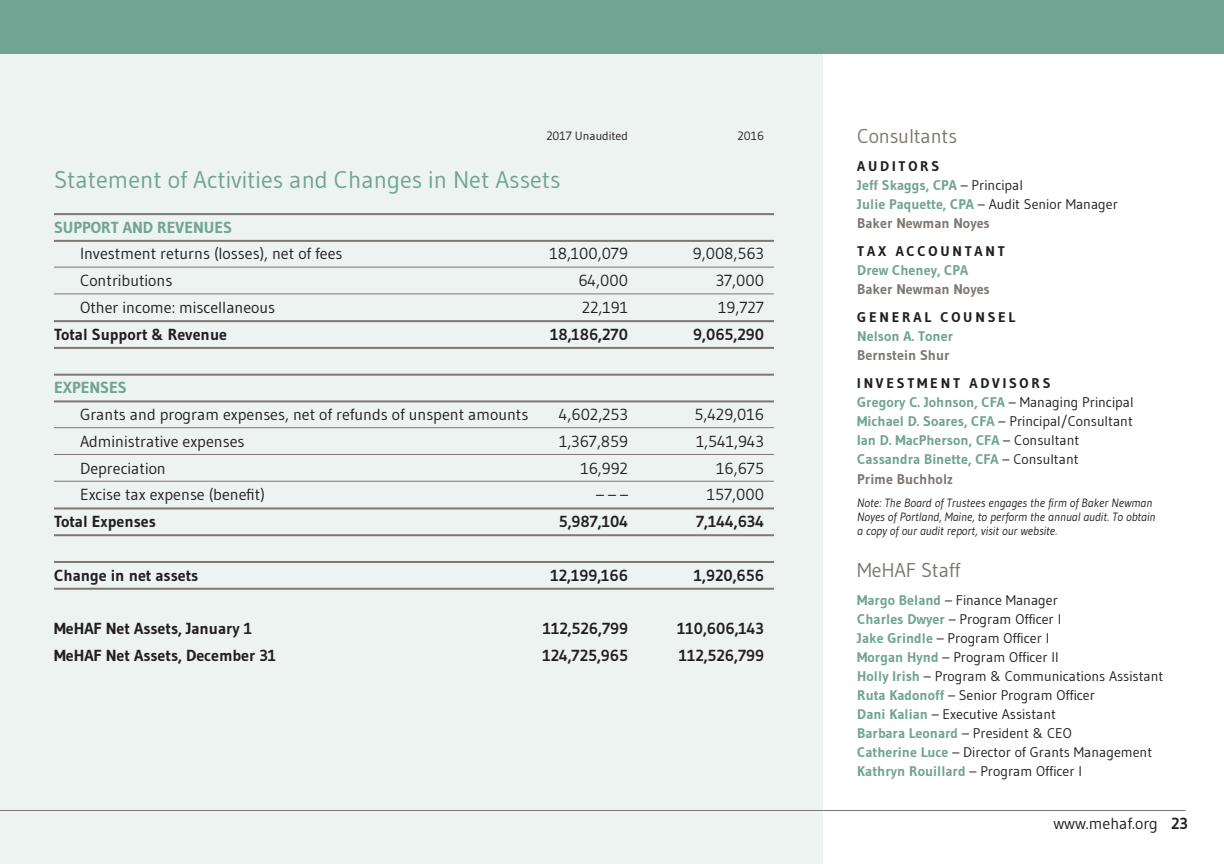
<style>
.page{position:relative;width:1224px;height:864px;background:#fff}
.page>*{position:absolute;margin:0;border:0;box-sizing:border-box;transform-origin:0 0}
.t1{font:24px "Gudea";color:#71a492}
.t2{font:20px "Gudea";letter-spacing:-.01em;color:#7e7772}
.t3{font:16px "Gudea";color:#231f20}
.t4{font:700 16px "Gudea";color:#231f20}
.t5{font:700 16px "Gudea";color:#71a492}
.t6{font:14px "Gudea";color:#231f20}
.t7{font:700 14px "Gudea";color:#71a492}
.t8{font:700 14px "Gudea";color:#7e7772}
.t9{font:700 14px "Gudea";letter-spacing:.2em;color:#231f20}
.t10{font:italic 12px "Gudea";color:#231f20}
.t11{font:12px "Gudea";color:#231f20}
.s1{font-weight:400;color:#231f20}
.s2{font-weight:700;color:#71a492}
.s3{font-weight:700}
</style>
<div class="page">
<div style="left:0;top:0;width:823px;height:864px;background:#ecf3f1"></div>
<hr style="left:0;top:810px;width:1186px;height:1px;background:#7e7772">
<hr style="left:54px;top:213px;width:720px;height:2px;background:#7e7772">
<hr style="left:54px;top:240px;width:720px;height:2px;background:#7e7772">
<hr style="left:54px;top:267px;width:720px;height:1px;background:#7e7772">
<hr style="left:54px;top:293px;width:720px;height:1px;background:#7e7772">
<hr style="left:54px;top:320px;width:720px;height:2px;background:#7e7772">
<hr style="left:54px;top:347px;width:720px;height:2px;background:#7e7772">
<hr style="left:54px;top:374px;width:720px;height:2px;background:#7e7772">
<hr style="left:54px;top:400px;width:720px;height:2px;background:#7e7772">
<hr style="left:54px;top:427px;width:720px;height:1px;background:#7e7772">
<hr style="left:54px;top:454px;width:720px;height:1px;background:#7e7772">
<hr style="left:54px;top:481px;width:720px;height:1px;background:#7e7772">
<hr style="left:54px;top:507px;width:720px;height:2px;background:#7e7772">
<hr style="left:54px;top:534px;width:720px;height:2px;background:#7e7772">
<hr style="left:54px;top:561px;width:720px;height:2px;background:#7e7772">
<hr style="left:54px;top:588px;width:720px;height:2px;background:#7e7772">
<div style="left:0;top:0;width:1224px;height:54px;background:#71a492"></div>
<p class="t11" style="left:546px;top:129px;width:83px">2017 Unaudited</p>
<p class="t11" style="left:738px;top:129px;width:28px">2016</p>
<p class="t1" style="left:54px;top:165px;width:508px">Statement of Activities and Changes in Net Assets</p>
<p class="t5" style="left:54px;top:217px;width:180px">SUPPORT AND REVENUES</p>
<p class="t3" style="left:80px;top:244px;width:264px">Investment returns (losses), net of fees</p>
<p class="t3" style="left:550px;top:244px;width:80px">18,100,079</p>
<p class="t3" style="left:693px;top:244px;width:73px">9,008,563</p>
<p class="t3" style="left:80px;top:271px;width:94px">Contributions</p>
<p class="t3" style="left:578px;top:271px;width:51px">64,000</p>
<p class="t3" style="left:716px;top:271px;width:50px">37,000</p>
<p class="t3" style="left:80px;top:297px;width:197px">Other income: miscellaneous</p>
<p class="t3" style="left:582px;top:297px;width:48px">22,191</p>
<p class="t3" style="left:718px;top:297px;width:47px">19,727</p>
<p class="t4" style="left:54px;top:324px;width:175px">Total Support &amp; Revenue</p>
<p class="t4" style="left:550px;top:324px;width:79px">18,186,270</p>
<p class="t4" style="left:693px;top:324px;width:72px">9,065,290</p>
<p class="t5" style="left:54px;top:378px;width:74px">EXPENSES</p>
<p class="t3" style="left:80px;top:404px;width:450px">Grants and program expenses, net of refunds of unspent amounts</p>
<p class="t3" style="left:559px;top:404px;width:71px">4,602,253</p>
<p class="t3" style="left:695px;top:404px;width:71px">5,429,016</p>
<p class="t3" style="left:80px;top:431px;width:166px">Administrative expenses</p>
<p class="t3" style="left:559px;top:431px;width:70px">1,367,859</p>
<p class="t3" style="left:696px;top:431px;width:69px">1,541,943</p>
<p class="t3" style="left:80px;top:458px;width:87px">Depreciation</p>
<p class="t3" style="left:580px;top:458px;width:49px">16,992</p>
<p class="t3" style="left:716px;top:458px;width:49px">16,675</p>
<p class="t3" style="left:80px;top:485px;width:186px">Excise tax expense (benefit)</p>
<p class="t3" style="left:596px;top:485px;width:33px">– – –</p>
<p class="t3" style="left:707px;top:485px;width:59px">157,000</p>
<p class="t4" style="left:54px;top:511px;width:103px">Total Expenses</p>
<p class="t4" style="left:559px;top:511px;width:71px">5,987,104</p>
<p class="t4" style="left:696px;top:511px;width:69px">7,144,634</p>
<p class="t4" style="left:54px;top:565px;width:146px">Change in net assets</p>
<p class="t4" style="left:551px;top:565px;width:79px">12,199,166</p>
<p class="t4" style="left:694px;top:565px;width:72px">1,920,656</p>
<p class="t4" style="left:54px;top:619px;width:200px">MeHAF Net Assets, January 1</p>
<p class="t4" style="left:543px;top:619px;width:87px">112,526,799</p>
<p class="t4" style="left:677px;top:619px;width:88px">110,606,143</p>
<p class="t4" style="left:54px;top:645px;width:224px">MeHAF Net Assets, December 31</p>
<p class="t4" style="left:542px;top:645px;width:87px">124,725,965</p>
<p class="t4" style="left:679px;top:645px;width:87px">112,526,799</p>
<p class="t2" style="left:857px;top:124px;width:101px">Consultants</p>
<p class="t9" style="left:857px;top:158px;width:83px">AUDITORS</p>
<p class="t7" style="left:857px;top:177px;width:167px">Jeff Skaggs, CPA <span class="s1">– Principal</span></p>
<p class="t6" style="left:857px;top:196px;width:262px"><span class="s2">Julie Paquette, CPA</span> – Audit Senior Manager</p>
<p class="t8" style="left:857px;top:215px;width:134px">Baker Newman Noyes</p>
<p class="t9" style="left:857px;top:243px;width:149px">TAX ACCOUNTANT</p>
<p class="t7" style="left:857px;top:262px;width:112px">Drew Cheney, CPA</p>
<p class="t8" style="left:857px;top:281px;width:134px">Baker Newman Noyes</p>
<p class="t9" style="left:857px;top:309px;width:159px">GENERAL COUNSEL</p>
<p class="t7" style="left:857px;top:328px;width:97px">Nelson A. Toner</p>
<p class="t8" style="left:857px;top:347px;width:94px">Bernstein Shur</p>
<p class="t9" style="left:857px;top:375px;width:195px">INVESTMENT ADVISORS</p>
<p class="t7" style="left:857px;top:394px;width:278px">Gregory C. Johnson, CFA <span class="s1">– Managing Principal</span></p>
<p class="t6" style="left:857px;top:413px;width:277px"><span class="s2">Michael D. Soares, CFA</span> – Principal/Consultant</p>
<p class="t7" style="left:857px;top:432px;width:224px">Ian D. MacPherson, CFA <span class="s1">– Consultant</span></p>
<p class="t7" style="left:857px;top:451px;width:223px">Cassandra Binette, CFA <span class="s1">– Consultant</span></p>
<p class="t8" style="left:857px;top:471px;width:97px">Prime Buchholz</p>
<p class="t10" style="left:857px;top:496px;width:297px">Note: The Board of Trustees engages the firm of Baker Newman</p>
<p class="t10" style="left:857px;top:510px;width:300px">Noyes of Portland, Maine, to perform the annual audit. To obtain</p>
<p class="t10" style="left:857px;top:524px;width:201px">a copy of our audit report, visit our website.</p>
<p class="t2" style="left:857px;top:558px;width:104px">MeHAF Staff</p>
<p class="t6" style="left:857px;top:592px;width:202px"><span class="s2">Margo Beland</span> – Finance Manager</p>
<p class="t6" style="left:857px;top:611px;width:206px"><span class="s2">Charles Dwyer</span> – Program Officer I</p>
<p class="t6" style="left:857px;top:630px;width:194px"><span class="s2">Jake Grindle</span> – Program Officer I</p>
<p class="t6" style="left:857px;top:649px;width:203px"><span class="s2">Morgan Hynd</span> – Program Officer II</p>
<p class="t6" style="left:857px;top:668px;width:308px"><span class="s2">Holly Irish</span> – Program &amp; Communications Assistant</p>
<p class="t6" style="left:857px;top:687px;width:239px"><span class="s2">Ruta Kadonoff</span> – Senior Program Officer</p>
<p class="t6" style="left:857px;top:706px;width:200px"><span class="s2">Dani Kalian</span> – Executive Assistant</p>
<p class="t7" style="left:857px;top:725px;width:216px">Barbara Leonard <span class="s1">– President &amp; CEO</span></p>
<p class="t6" style="left:857px;top:744px;width:296px"><span class="s2">Catherine Luce</span> – Director of Grants Management</p>
<p class="t7" style="left:857px;top:763px;width:226px">Kathryn Rouillard <span class="s1">– Program Officer I</span></p>
<p class="t3" style="left:1053px;top:813px;width:136px">www.mehaf.org <span class="s3">23</span></p>
</div>
